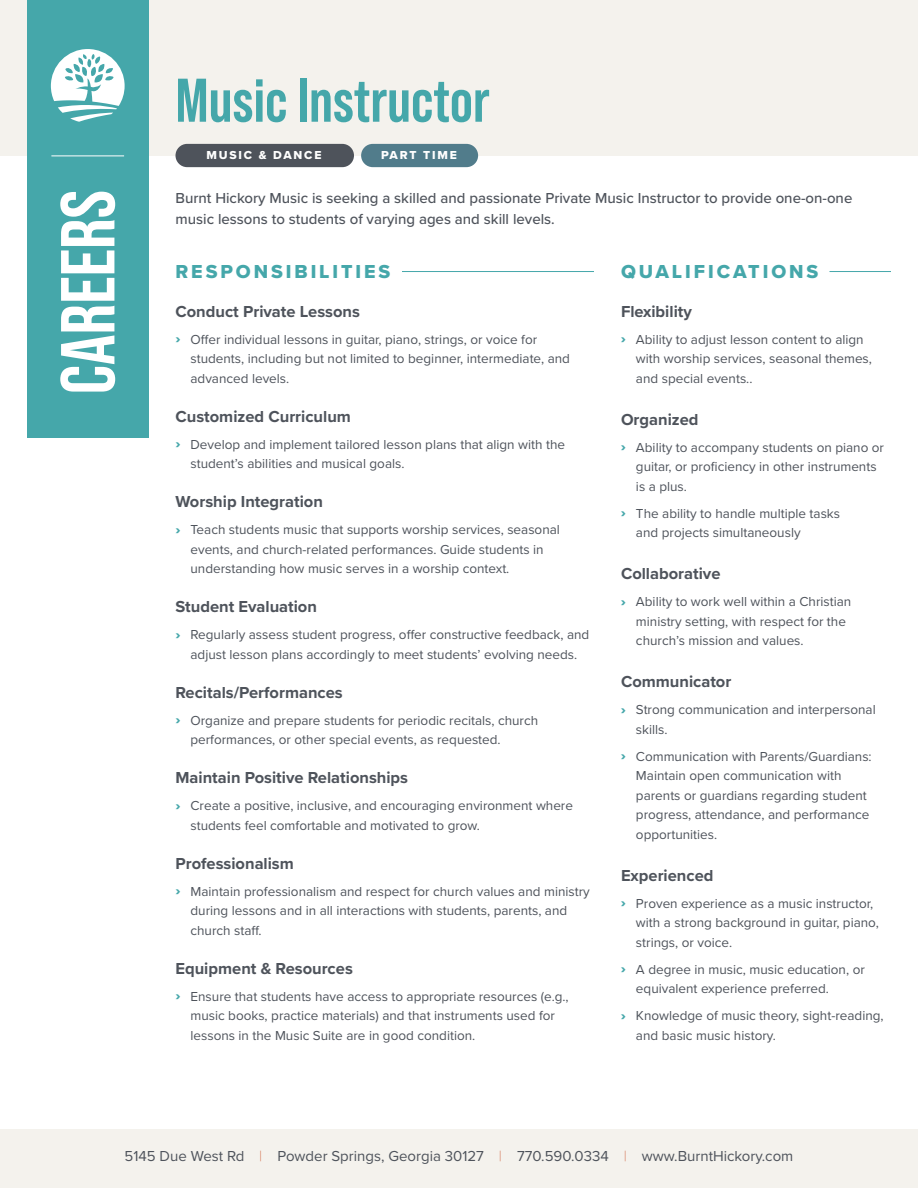
<style>
.page{position:relative;width:918px;height:1188px;background:#fff}
.page>*{position:absolute;margin:0;border:0;box-sizing:border-box;transform-origin:0 0}
.t1{font:700 76.35px "Bebas Neue Pro";color:#fff}
.t2{font:700 61.5px "Bebas Neue Pro";color:#45a7aa}
.t3{font:19.5px "Proxima Nova Extrabld";letter-spacing:.15em;color:#45a7aa}
.t4{font:700 16.5px "Proxima Nova";color:#4e535b}
.t5{font:500 15px/21px "Proxima Nova";color:#4e535b}
.t6{font:15px "Proxima Nova";color:#4e535b}
.t7{font:13.5px/19.5px "Proxima Nova";color:#4e535b}
.t8{font:12px "Proxima Nova Extrabld";letter-spacing:.15em;color:#fff}
.s1{font-weight:900;color:#45a7aa}
.s2{font-family:"Proxima Nova T";font-weight:100;color:#cf5e39}
</style>
<div class="page">
<div style="left:0;top:1129px;width:918px;height:59px;background:#f4f2ed"></div>
<div style="left:0;top:0;width:918px;height:156px;background:#f4f2ed"></div>
<div style="left:27px;top:0;width:121px;height:438px;background:#45a7aa"></div>
<hr style="left:51px;top:156px;width:73px;height:1px;background:#fff">
<svg style="left:51px;top:49px;width:74px;height:73px"></svg>
<div style="left:176px;top:144px;width:178px;height:23px;background:#4e535b;border-radius:12px"></div>
<div style="left:361px;top:144px;width:117px;height:23px;background:#517c8b;border-radius:12px"></div>
<hr style="left:402px;top:271px;width:192px;height:1px;background:#45a7aa">
<hr style="left:830px;top:271px;width:61px;height:1px;background:#45a7aa">
<h1 class="t1" style="left:44px;top:394px;width:206px;rotate:-90deg">CAREERS</h1>
<h2 class="t2" style="left:176px;top:65px;width:316px">Music Instructor</h2>
<p class="t8" style="left:207px;top:146px;width:116px">MUSIC &amp; DANCE</p>
<p class="t8" style="left:381px;top:146px;width:77px">PART TIME</p>
<p class="t5" style="left:176px;top:187px;width:678px">Burnt Hickory Music is seeking a skilled and passionate Private Music Instructor to provide one-on-one music lessons to students of varying ages and skill levels.</p>
<h3 class="t3" style="left:176px;top:257px;width:216px">RESPONSIBILITIES</h3>
<p class="t4" style="left:176px;top:299px;width:186px">Conduct Private Lessons</p>
<p class="t7" style="left:190px;top:329px;width:381px;text-indent:-15px"><span class="s1">›</span> Offer individual lessons in guitar, piano, strings, or voice for students, including but not limited to beginner, intermediate, and advanced levels.</p>
<p class="t4" style="left:176px;top:404px;width:177px">Customized Curriculum</p>
<p class="t7" style="left:190px;top:434px;width:376px;text-indent:-15px"><span class="s1">›</span> Develop and implement tailored lesson plans that align with the student’s abilities and musical goals.</p>
<p class="t4" style="left:176px;top:490px;width:149px">Worship Integration</p>
<p class="t7" style="left:190px;top:520px;width:371px;text-indent:-15px"><span class="s1">›</span> Teach students music that supports worship services, seasonal events, and church-related performances. Guide students in understanding how music serves in a worship context.</p>
<p class="t4" style="left:176px;top:595px;width:143px">Student Evaluation</p>
<p class="t7" style="left:175px;top:625px;width:415px;text-align:center"><span class="s1">›</span> Regularly assess student progress, offer constructive feedback, and adjust lesson plans accordingly to meet students’ evolving needs.</p>
<p class="t4" style="left:176px;top:680px;width:169px">Recitals/Performances</p>
<p class="t7" style="left:190px;top:710px;width:349px;text-indent:-15px"><span class="s1">›</span> Organize and prepare students for periodic recitals, church performances, or other special events, as requested.</p>
<p class="t4" style="left:176px;top:766px;width:234px">Maintain Positive Relationships</p>
<p class="t7" style="left:190px;top:796px;width:384px;text-indent:-15px"><span class="s1">›</span> Create a positive, inclusive, and encouraging environment where students feel comfortable and motivated to grow.</p>
<p class="t4" style="left:176px;top:851px;width:120px">Professionalism</p>
<p class="t7" style="left:190px;top:881px;width:401px;text-indent:-15px"><span class="s1">›</span> Maintain professionalism and respect for church values and ministry during lessons and in all interactions with students, parents, and church staff.</p>
<p class="t4" style="left:176px;top:956px;width:179px">Equipment &amp; Resources</p>
<p class="t7" style="left:190px;top:986px;width:380px;text-indent:-15px"><span class="s1">›</span> Ensure that students have access to appropriate resources (e.g., music books, practice materials) and that instruments used for lessons in the Music Suite are in good condition.</p>
<h3 class="t3" style="left:621px;top:257px;width:199px">QUALIFICATIONS</h3>
<p class="t4" style="left:621px;top:299px;width:72px">Flexibility</p>
<p class="t7" style="left:636px;top:329px;width:238px;text-indent:-15px"><span class="s1">›</span> Ability to adjust lesson content to align with worship services, seasonal themes, and special events..</p>
<p class="t4" style="left:621px;top:407px;width:79px">Organized</p>
<p class="t7" style="left:636px;top:437px;width:250px;text-indent:-15px"><span class="s1">›</span> Ability to accompany students on piano or guitar, or proficiency in other instruments is a plus.</p>
<p class="t7" style="left:636px;top:503px;width:206px;text-indent:-15px"><span class="s1">›</span> The ability to handle multiple tasks and projects simultaneously</p>
<p class="t4" style="left:621px;top:562px;width:101px">Collaborative</p>
<p class="t7" style="left:636px;top:592px;width:217px;text-indent:-15px"><span class="s1">›</span> Ability to work well within a Christian ministry setting, with respect for the church’s mission and values.</p>
<p class="t4" style="left:621px;top:670px;width:112px">Communicator</p>
<p class="t7" style="left:636px;top:700px;width:241px;text-indent:-15px"><span class="s1">›</span> Strong communication and interpersonal skills.</p>
<p class="t7" style="left:636px;top:746px;width:237px;text-indent:-15px"><span class="s1">›</span> Communication with Parents/Guardians:<br>Maintain open communication with parents or guardians regarding student progress, attendance, and performance opportunities.</p>
<p class="t4" style="left:621px;top:863px;width:94px">Experienced</p>
<p class="t7" style="left:636px;top:893px;width:245px;text-indent:-15px"><span class="s1">›</span> Proven experience as a music instructor, with a strong background in guitar, piano, strings, or voice.</p>
<p class="t7" style="left:636px;top:959px;width:230px;text-indent:-15px"><span class="s1">›</span> A degree in music, music education, or equivalent experience preferred.</p>
<p class="t7" style="left:636px;top:1006px;width:249px;text-indent:-15px"><span class="s1">›</span> Knowledge of music theory, sight-reading, and basic music history.</p>
<p class="t6" style="left:125px;top:1145px;width:670px">5145 Due West Rd <span class="s2">|</span> Powder Springs, Georgia 30127 <span class="s2">|</span> 770.590.0334 <span class="s2">|</span> www.BurntHickory.com</p>
</div>
